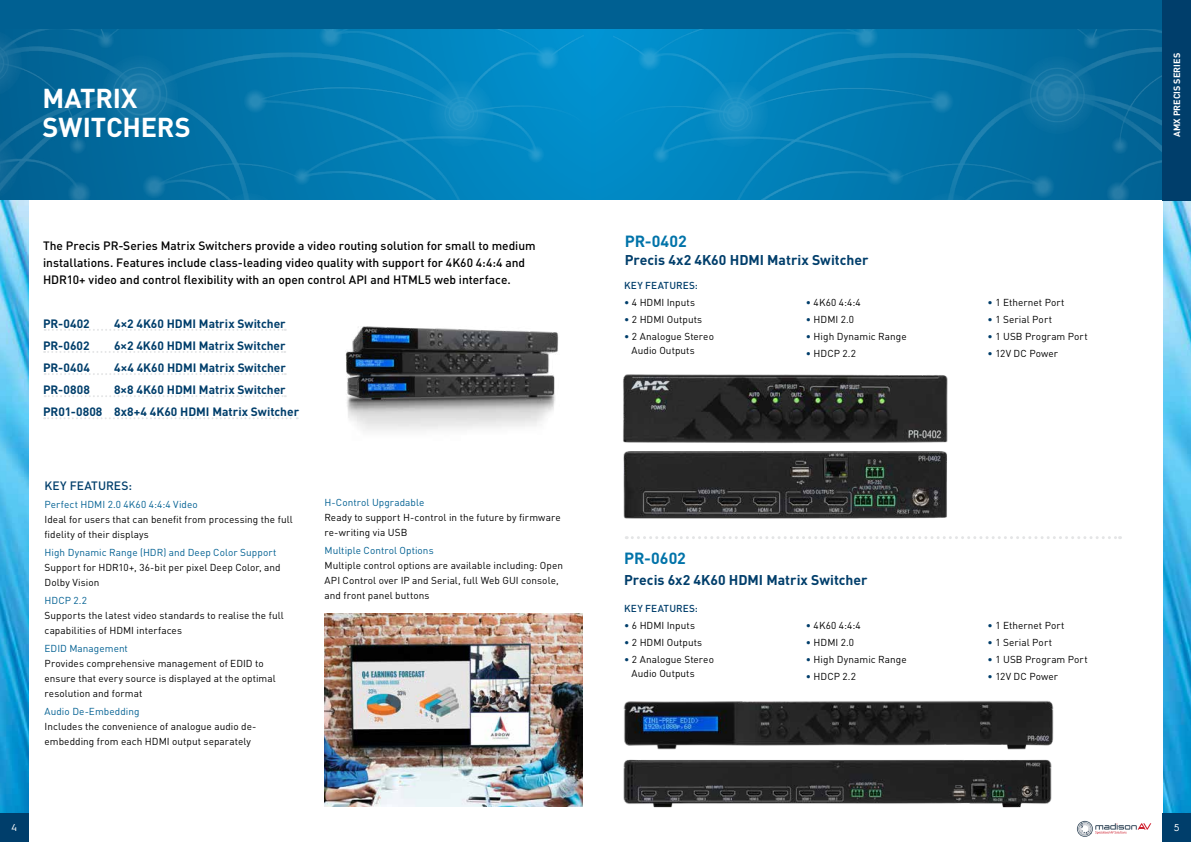
<style>
.page{position:relative;width:1191px;height:842px;background:#fff}
.page>*{position:absolute;margin:0;border:0;box-sizing:border-box;transform-origin:0 0}
.t1{font:700 27px/28.8px "DINOT";letter-spacing:-.005em;color:#fff}
.t2{font:700 16px "DIN";color:#0173a9}
.t3{font:700 14px "DIN";color:#003e6b}
.t4{font:500 12px/17px "DIN";color:#000}
.t5{font:700 12px/22px "DINOT";color:#003e6b}
.t6{font:500 12px "DIN";letter-spacing:.01em;color:#003e6b}
.t7{font:10px/15px "DIN";letter-spacing:.005em;color:#000}
.t8{font:10px "DIN";letter-spacing:.005em;color:#006092}
.t9{font:500 10px "DIN";letter-spacing:.02em;color:#003e6b}
.t10{font:10px "Hurme Geometric Sans 2";color:#fff}
.t11{font:700 9px "DINOT";letter-spacing:.01em;color:#fff}
.s1{color:#003e6b}
</style>
<div class="page">
<img style="left:0;top:200px;width:28px;height:614px">
<img style="left:0;top:28px;width:584px;height:172px">
<img style="left:1163px;top:200px;width:28px;height:614px">
<div style="left:592px;top:28px;width:21px;height:172px;background:#018fcc"></div>
<img style="left:613px;top:28px;width:549px;height:172px">
<div style="left:0;top:0;width:1191px;height:28px;background:#006092"></div>
<div style="left:1162px;top:0;width:29px;height:200px;background:#003e6b"></div>
<img style="left:324px;top:614px;width:258px;height:192px">
<svg style="left:45px;top:329px;width:241px;height:2px"></svg>
<svg style="left:44px;top:351px;width:241px;height:2px"></svg>
<svg style="left:45px;top:373px;width:241px;height:2px"></svg>
<svg style="left:45px;top:395px;width:241px;height:2px"></svg>
<svg style="left:44px;top:417px;width:254px;height:2px"></svg>
<img style="left:623px;top:374px;width:325px;height:68px">
<img style="left:623px;top:442px;width:324px;height:77px">
<img style="left:623px;top:701px;width:431px;height:40px">
<img style="left:623px;top:741px;width:430px;height:67px">
<svg style="left:626px;top:536px;width:494px;height:3px"></svg>
<svg style="left:1077px;top:821px;width:74px;height:16px"></svg>
<div style="left:0;top:814px;width:28px;height:28px;background:#003e6b"></div>
<div style="left:1162px;top:814px;width:29px;height:28px;background:#003e6b"></div>
<img style="left:345px;top:326px;width:214px;height:105px">
<h1 class="t1" style="left:42px;top:83px;width:150px">MATRIX<br>SWITCHERS</h1>
<p class="t4" style="left:43px;top:237px;width:494px">The Precis PR-Series Matrix Switchers provide a video routing solution for small to medium installations. Features include class-leading video quality with support for 4K60 4:4:4 and<br>HDR10+ video and control flexibility with an open control API and HTML5 web interface.</p>
<p class="t5" style="left:43px;top:312px;width:48px">PR-0402</p>
<p class="t5" style="left:114px;top:312px;width:173px">4×2 4K60 HDMI Matrix Switcher</p>
<p class="t5" style="left:43px;top:334px;width:48px">PR-0602</p>
<p class="t5" style="left:114px;top:334px;width:173px">6×2 4K60 HDMI Matrix Switcher</p>
<p class="t5" style="left:43px;top:356px;width:48px">PR-0404</p>
<p class="t5" style="left:114px;top:356px;width:173px">4×4 4K60 HDMI Matrix Switcher</p>
<p class="t5" style="left:43px;top:378px;width:48px">PR-0808</p>
<p class="t5" style="left:43px;top:378px;width:257px;text-indent:71px">8×8 4K60 HDMI Matrix Switcher<br>PR01-0808 8x8+4 4K60 HDMI Matrix Switcher</p>
<p class="t6" style="left:45px;top:478px;width:89px">KEY FEATURES:</p>
<p class="t8" style="left:45px;top:498px;width:155px">Perfect HDMI 2.0 4K60 4:4:4 Video</p>
<p class="t7" style="left:45px;top:512px;width:250px">Ideal for users that can benefit from processing the full fidelity of their displays</p>
<p class="t8" style="left:45px;top:546px;width:233px">High Dynamic Range (HDR) and Deep Color Support</p>
<p class="t7" style="left:45px;top:560px;width:238px">Support for HDR10+, 36-bit per pixel Deep Color, and<br>Dolby Vision</p>
<p class="t8" style="left:45px;top:594px;width:44px">HDCP 2.2</p>
<p class="t7" style="left:45px;top:608px;width:241px">Supports the latest video standards to realise the full capabilities of HDMI interfaces</p>
<p class="t8" style="left:45px;top:642px;width:85px">EDID Management</p>
<p class="t7" style="left:45px;top:655px;width:233px">Provides comprehensive management of EDID to ensure that every source is displayed at the optimal resolution and format</p>
<p class="t8" style="left:45px;top:705px;width:96px">Audio De-Embedding</p>
<p class="t7" style="left:45px;top:718px;width:213px">Includes the convenience of analogue audio de&shy;embedding from each HDMI output separately</p>
<p class="t8" style="left:324px;top:497px;width:101px">H-Control Upgradable</p>
<p class="t7" style="left:324px;top:510px;width:238px">Ready to support H-control in the future by firmware re-writing via USB</p>
<p class="t8" style="left:324px;top:544px;width:111px">Multiple Control Options</p>
<p class="t7" style="left:324px;top:558px;width:240px">Multiple control options are available including: Open<br>API Control over IP and Serial, full Web GUI console, and front panel buttons</p>
<h2 class="t2" style="left:625px;top:230px;width:64px">PR-0402</h2>
<h3 class="t3" style="left:625px;top:251px;width:245px">Precis 4x2 4K60 HDMI Matrix Switcher</h3>
<p class="t9" style="left:624px;top:279px;width:75px">KEY FEATURES:</p>
<p class="t7" style="left:624px;top:295px;width:72px"><span class="s1">•</span> 4 HDMI Inputs</p>
<p class="t7" style="left:624px;top:312px;width:80px"><span class="s1">•</span> 2 HDMI Outputs</p>
<p class="t7" style="left:631px;top:329px;width:84px;line-height:14px;text-indent:-7px"><span class="s1">•</span> 2 Analogue Stereo<br>Audio Outputs</p>
<p class="t7" style="left:806px;top:295px;width:56px"><span class="s1">•</span> 4K60 4:4:4</p>
<p class="t7" style="left:806px;top:312px;width:50px"><span class="s1">•</span> HDMI 2.0</p>
<p class="t7" style="left:806px;top:328px;width:102px"><span class="s1">•</span> High Dynamic Range</p>
<p class="t7" style="left:806px;top:345px;width:52px"><span class="s1">•</span> HDCP 2.2</p>
<h2 class="t2" style="left:624px;top:548px;width:63px">PR-0602</h2>
<h3 class="t3" style="left:624px;top:571px;width:245px">Precis 6x2 4K60 HDMI Matrix Switcher</h3>
<p class="t9" style="left:624px;top:602px;width:75px">KEY FEATURES:</p>
<p class="t7" style="left:624px;top:618px;width:72px"><span class="s1">•</span> 6 HDMI Inputs</p>
<p class="t7" style="left:624px;top:635px;width:80px"><span class="s1">•</span> 2 HDMI Outputs</p>
<p class="t7" style="left:631px;top:652px;width:84px;line-height:14px;text-indent:-7px"><span class="s1">•</span> 2 Analogue Stereo<br>Audio Outputs</p>
<p class="t7" style="left:806px;top:618px;width:56px"><span class="s1">•</span> 4K60 4:4:4</p>
<p class="t7" style="left:806px;top:635px;width:50px"><span class="s1">•</span> HDMI 2.0</p>
<p class="t7" style="left:806px;top:651px;width:102px"><span class="s1">•</span> High Dynamic Range</p>
<p class="t7" style="left:806px;top:668px;width:52px"><span class="s1">•</span> HDCP 2.2</p>
<p class="t7" style="left:987px;top:295px;width:78px"><span class="s1">•</span> 1 Ethernet Port</p>
<p class="t7" style="left:987px;top:312px;width:66px"><span class="s1">•</span> 1 Serial Port</p>
<p class="t7" style="left:987px;top:328px;width:102px"><span class="s1">•</span> 1 USB Program Port</p>
<p class="t7" style="left:987px;top:345px;width:72px"><span class="s1">•</span> 12V DC Power</p>
<p class="t7" style="left:987px;top:618px;width:78px"><span class="s1">•</span> 1 Ethernet Port</p>
<p class="t7" style="left:987px;top:635px;width:66px"><span class="s1">•</span> 1 Serial Port</p>
<p class="t7" style="left:987px;top:651px;width:102px"><span class="s1">•</span> 1 USB Program Port</p>
<p class="t7" style="left:987px;top:668px;width:72px"><span class="s1">•</span> 12V DC Power</p>
<p class="t11" style="left:1170px;top:137px;width:86px;rotate:-90deg">AMX PRECIS SERIES</p>
<p class="t10" style="left:11px;top:820px;width:7px">4</p>
<p class="t10" style="left:1174px;top:820px;width:7px">5</p>
</div>
